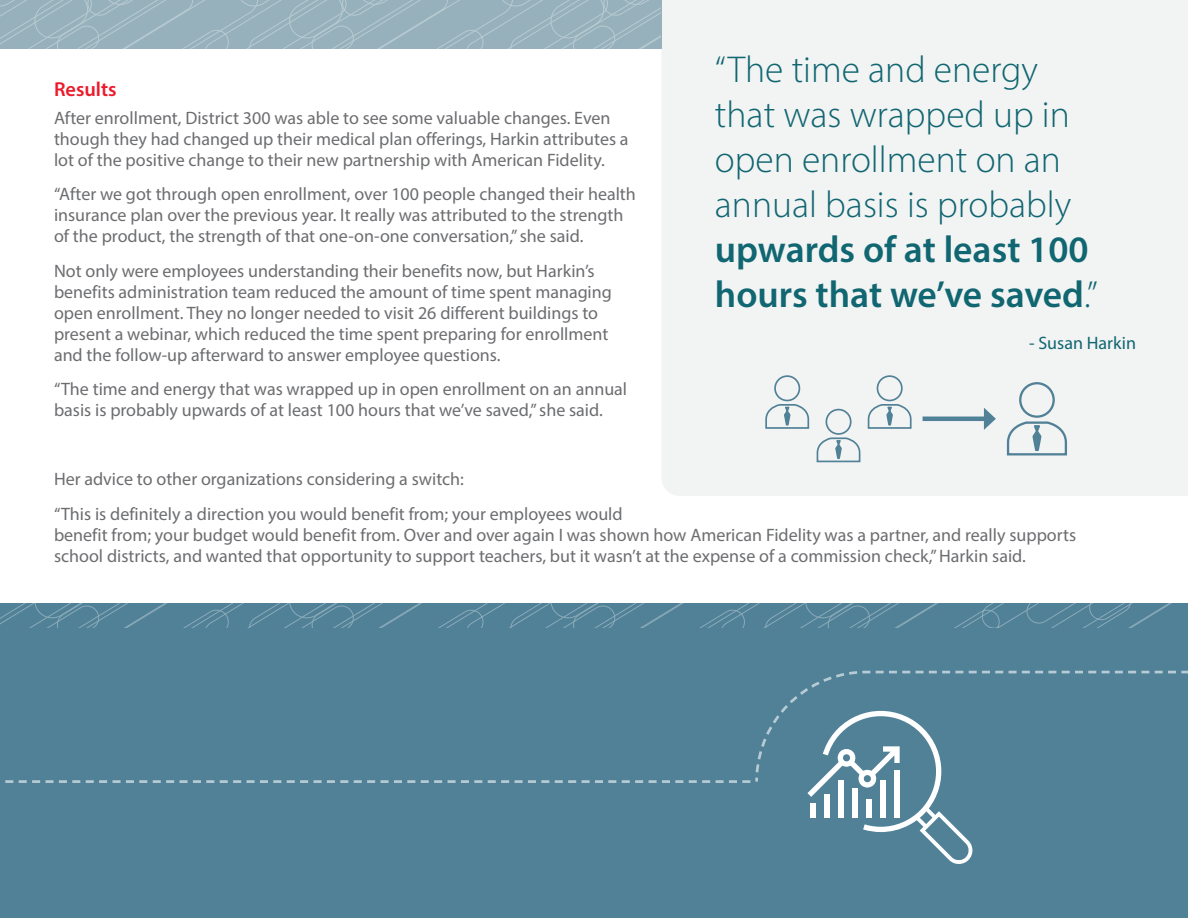
<style>
.page{position:relative;width:1188px;height:918px;background:#fff}
.page>*{position:absolute;margin:0;border:0;box-sizing:border-box;transform-origin:0 0}
.Quote_Callout_Style{font:300 37.5px/45px "Myriad Pro";color:#106671}
.Subhead_1{font:600 20.25px "Myriad Pro";color:#ec1b2b}
.Body_Copy{font:18px/21px "Myriad Pro";color:#6c6d70}
.Quote_Callout_Style-2{font:18px "Myriad Pro";color:#106671}
.s1{font-weight:600}
</style>
<div class="page">
<div style="left:661px;top:0;width:527px;height:496px;background:#f2f3f3"></div>
<div style="left:774px;top:375px;width:26px;height:26px;border:2px solid #518197;border-radius:50%"></div>
<svg style="left:764px;top:403px;width:46px;height:27px"></svg>
<div style="left:826px;top:409px;width:26px;height:26px;border:2px solid #518197;border-radius:50%"></div>
<svg style="left:816px;top:437px;width:45px;height:26px"></svg>
<div style="left:877px;top:375px;width:26px;height:26px;border:2px solid #518197;border-radius:50%"></div>
<svg style="left:867px;top:403px;width:45px;height:27px"></svg>
<div style="left:1019px;top:382px;width:36px;height:36px;border:2px solid #518197;border-radius:50%"></div>
<svg style="left:1006px;top:420px;width:62px;height:37px"></svg>
<hr style="left:923px;top:417px;width:65px;height:4px;background:#518197">
<svg style="left:984px;top:408px;width:12px;height:22px"></svg>
<svg style="left:0;top:0;width:661px;height:48px;background:#99b3be"></svg>
<div style="left:0;top:604px;width:1188px;height:314px;background:#518197"></div>
<svg style="left:0;top:604px;width:1170px;height:24px"></svg>
<svg style="left:5px;top:780px;width:968px;height:84px"></svg>
<svg style="left:754px;top:670px;width:434px;height:113px"></svg>
<p class="Subhead_1" style="left:54px;top:76px;width:64px">Results</p>
<p class="Body_Copy" style="left:54px;top:107px;width:576px">After enrollment, District 300 was able to see some valuable changes. Even though they had changed up their medical plan offerings, Harkin attributes a lot of the positive change to their new partnership with American Fidelity.</p>
<p class="Body_Copy" style="left:54px;top:183px;width:583px">“After we got through open enrollment, over 100 people changed their health insurance plan over the previous year. It really was attributed to the strength of the product, the strength of that one-on-one conversation,” she said.</p>
<p class="Body_Copy" style="left:54px;top:260px;width:559px">Not only were employees understanding their benefits now, but Harkin’s benefits administration team reduced the amount of time spent managing open enrollment. They no longer needed to visit 26 different buildings to present a webinar, which reduced the time spent preparing for enrollment and the follow-up afterward to answer employee questions.</p>
<p class="Body_Copy" style="left:54px;top:378px;width:575px">“The time and energy that was wrapped up in open enrollment on an annual basis is probably upwards of at least 100 hours that we’ve saved,” she said.</p>
<p class="Quote_Callout_Style" style="left:715px;top:47px;width:384px">“The time and energy that was wrapped up in open enrollment on an annual basis is probably <span class="s1">upwards of at least 100 hours that we’ve saved</span>.”</p>
<p class="Quote_Callout_Style-2" style="left:1029px;top:332px;width:109px">- Susan Harkin</p>
<p class="Body_Copy" style="left:54px;top:468px;width:411px">Her advice to other organizations considering a switch:</p>
<p class="Body_Copy" style="left:54px;top:503px;width:1024px">“This is definitely a direction you would benefit from; your employees would<br>benefit from; your budget would benefit from. Over and over again I was shown how American Fidelity was a partner, and really supports school districts, and wanted that opportunity to support teachers, but it wasn’t at the expense of a commission check,” Harkin said.</p>
</div>
